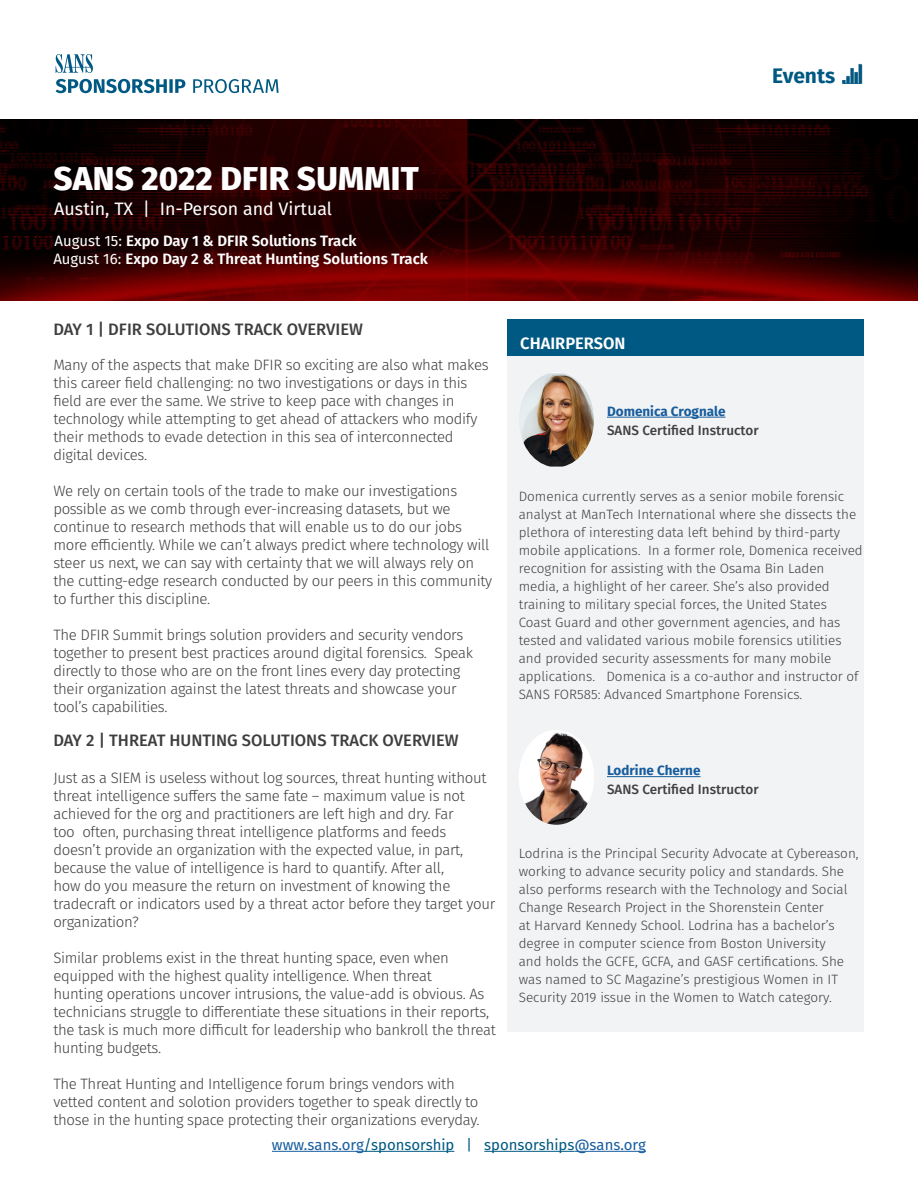
<style>
.page{position:relative;width:918px;height:1188px;background:#fff}
.page>*{position:absolute;margin:0;border:0;box-sizing:border-box;transform-origin:0 0}
.t1{font:800 33px "Fira Sans";letter-spacing:.01em;color:#fff}
.t2{font:700 21px "Fira Sans";color:#005982}
.t3{font:18px "Fira Sans";color:#fff}
.t4{font:500 16.5px "Fira Sans";color:#3e3e3f}
.t5{font:600 16.5px "Fira Sans";color:#fff}
.t6{font:300 15px/18px "Fira Sans";letter-spacing:-.02em;color:#413f41}
.t7{font:600 15px "Fira Sans";color:#fff}
.t8{font:15px "Fira Sans";color:#005982}
.t9{font:300 13.5px/18px "Fira Sans";color:#3e3e3f}
.t10{font:500 13.5px "Fira Sans";color:#413f41}
.t11{font:700 13.5px "Fira Sans";color:#175d9e}
.s1{font-weight:400}
.s2{color:#175d9e}
</style>
<div class="page">
<svg style="left:0;top:119px;width:918px;height:181px;background:#2b0000"></svg>
<img style="left:842px;top:64px;width:21px;height:20px">
<svg style="left:56px;top:54px;width:37px;height:19px"></svg>
<svg style="left:56px;top:79px;width:223px;height:14px"></svg>
<hr style="left:272px;top:1151px;width:92px;height:1px;background:#175d9e">
<hr style="left:364px;top:1151px;width:90px;height:1px;background:#005982">
<hr style="left:484px;top:1151px;width:90px;height:1px;background:#005982">
<hr style="left:574px;top:1151px;width:72px;height:1px;background:#175d9e">
<div style="left:508px;top:319px;width:356px;height:713px;background:#f2f3f4"></div>
<div style="left:508px;top:319px;width:356px;height:37px;background:#005982"></div>
<img style="left:519px;top:373px;width:75px;height:94px">
<hr style="left:607px;top:417px;width:119px;height:1px;background:#175d9e">
<img style="left:519px;top:730px;width:75px;height:95px">
<hr style="left:607px;top:776px;width:94px;height:1px;background:#175d9e">
<p class="t2" style="left:772px;top:58px;width:65px">Events</p>
<p class="t1" style="left:54px;top:149px;width:367px">SANS 2022 DFIR SUMMIT</p>
<p class="t3" style="left:54px;top:195px;width:279px">Austin, TX | In-Person and Virtual</p>
<p class="t7" style="left:55px;top:228px;width:304px"><span class="s1">August 15:</span> Expo Day 1 &amp; DFIR Solutions Track</p>
<p class="t7" style="left:53px;top:247px;width:376px"><span class="s1">August 16:</span> Expo Day 2 &amp; Threat Hunting Solutions Track</p>
<p class="t4" style="left:53px;top:316px;width:311px">DAY 1 | DFIR SOLUTIONS TRACK OVERVIEW</p>
<p class="t6" style="left:53px;top:356px;width:437px">Many of the aspects that make DFIR so exciting are also what makes this career field challenging: no two investigations or days in this field are ever the same. We strive to keep pace with changes in technology while attempting to get ahead of attackers who modify their methods to evade detection in this sea of interconnected digital devices.</p>
<p class="t6" style="left:53px;top:482px;width:440px">We rely on certain tools of the trade to make our investigations possible as we comb through ever-increasing datasets, but we continue to research methods that will enable us to do our jobs more efficiently. While we can’t always predict where technology will steer us next, we can say with certainty that we will always rely on the cutting-edge research conducted by our peers in this community to further this discipline.</p>
<p class="t6" style="left:53px;top:626px;width:421px">The DFIR Summit brings solution providers and security vendors together to present best practices around digital forensics. Speak directly to those who are on the front lines every day protecting their organization against the latest threats and showcase your tool’s capabilities.</p>
<p class="t4" style="left:53px;top:727px;width:407px">DAY 2 | THREAT HUNTING SOLUTIONS TRACK OVERVIEW</p>
<p class="t6" style="left:53px;top:768px;width:443px">Just as a SIEM is useless without log sources, threat hunting without threat intelligence suffers the same fate – maximum value is not achieved for the org and practitioners are left high and dry. Far<br>too often, purchasing threat intelligence platforms and feeds doesn’t provide an organization with the expected value, in part, because the value of intelligence is hard to quantify. After all,<br>how do you measure the return on investment of knowing the tradecraft or indicators used by a threat actor before they target your organization?</p>
<p class="t6" style="left:53px;top:948px;width:444px">Similar problems exist in the threat hunting space, even when equipped with the highest quality intelligence. When threat<br>hunting operations uncover intrusions, the value-add is obvious. As technicians struggle to differentiate these situations in their reports, the task is much more difficult for leadership who bankroll the threat hunting budgets.</p>
<p class="t6" style="left:53px;top:1074px;width:428px">The Threat Hunting and Intelligence forum brings vendors with vetted content and solotion providers together to speak directly to those in the hunting space protecting their organizations everyday.</p>
<p class="t5" style="left:520px;top:330px;width:107px">CHAIRPERSON</p>
<p class="t11" style="left:607px;top:400px;width:120px">Domenica Crognale</p>
<p class="t10" style="left:607px;top:419px;width:153px">SANS Certified Instructor</p>
<p class="t9" style="left:519px;top:487px;width:345px">Domenica currently serves as a senior mobile forensic analyst at ManTech International where she dissects the plethora of interesting data left behind by third-party mobile applications. In a former role, Domenica received recognition for assisting with the Osama Bin Laden media, a highlight of her career. She’s also provided training to military special forces, the United States Coast Guard and other government agencies, and has tested and validated various mobile forensics utilities and provided security assessments for many mobile applications. Domenica is a co-author and instructor of SANS FOR585: Advanced Smartphone Forensics.</p>
<p class="t11" style="left:607px;top:759px;width:95px">Lodrine Cherne</p>
<p class="t10" style="left:607px;top:779px;width:153px">SANS Certified Instructor</p>
<p class="t9" style="left:519px;top:844px;width:341px">Lodrina is the Principal Security Advocate at Cybereason, working to advance security policy and standards. She also performs research with the Technology and Social Change Research Project in the Shorenstein Center<br>at Harvard Kennedy School. Lodrina has a bachelor’s degree in computer science from Boston University<br>and holds the GCFE, GCFA, and GASF certifications. She was named to SC Magazine’s prestigious Women in IT Security 2019 issue in the Women to Watch category.</p>
<p class="t8" style="left:272px;top:1133px;width:375px"><span class="s2">www.sans.org</span>/sponsorship | sponsorships<span class="s2">@sans.org</span></p>
</div>
